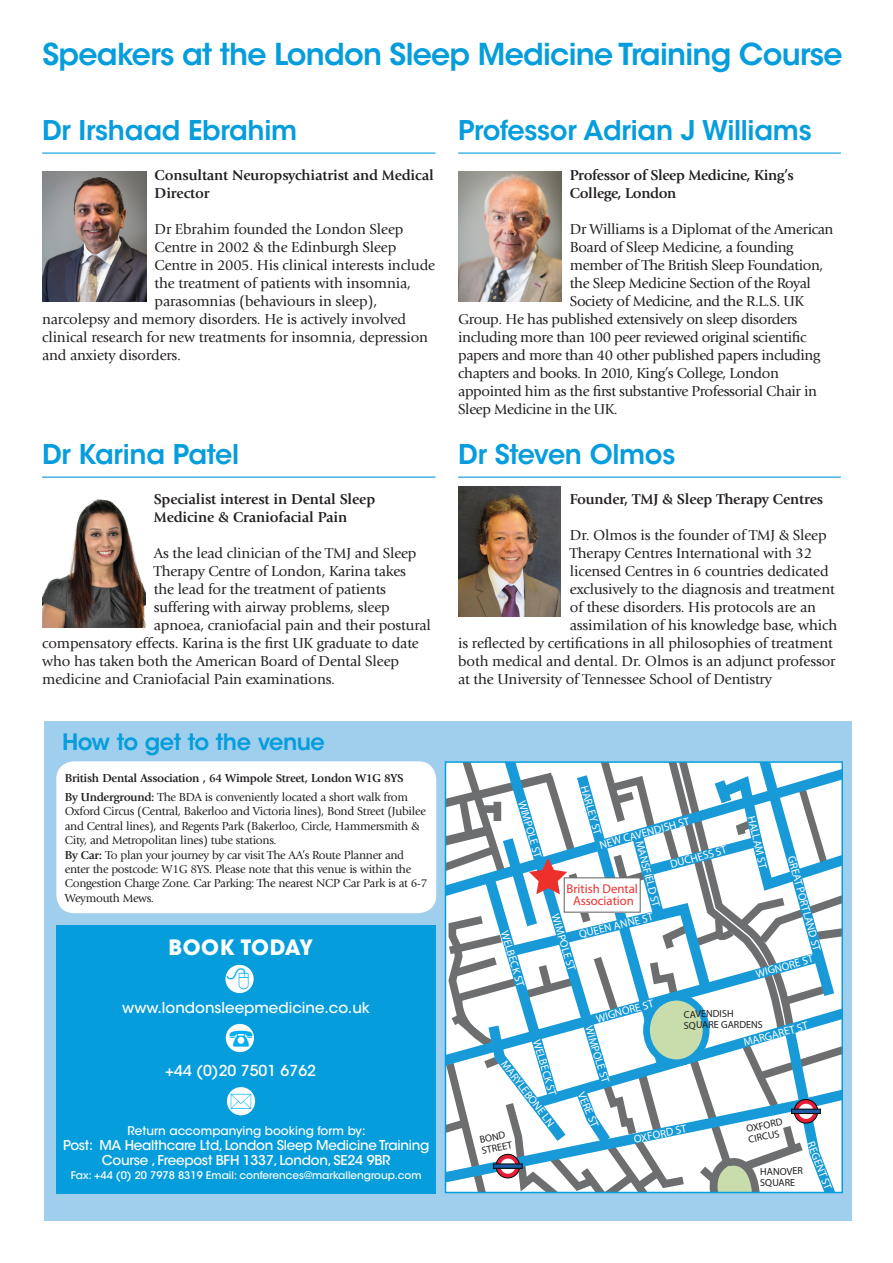
<style>
.page{position:relative;width:893px;height:1263px;background:#fff}
.page>*{position:absolute;margin:0;border:0;box-sizing:border-box;transform-origin:0 0}
.t1{font:600 30px "ITC Avant Garde Std";letter-spacing:-.025em;color:#069ddc}
.t2{font:600 27px "ITC Avant Garde Std";letter-spacing:-.01em;color:#069ddc}
.t3{font:600 22.5px "ITC Avant Garde Std";letter-spacing:-.025em;color:#069ddc}
.t4{font:700 21px "ITC Avant Garde Std";letter-spacing:-.01em;color:#fff}
.t5{font:15px "Giovanni Std";letter-spacing:-.01em;color:#231f20}
.t6{font:700 15px/18px "Giovanni Std";letter-spacing:-.01em;color:#231f20}
.t7{font:500 15px "ITC Avant Garde Std";color:#fff}
.t8{font:500 13.5px/15px "ITC Avant Garde Std";letter-spacing:-.02em;color:#fff;text-align:center}
.t9{font:700 12.75px/12px "Bliss";color:#ed302b;text-align:center}
.t10{font:12px/14.4px "Giovanni Std";letter-spacing:-.025em;color:#231f20}
.t11{font:700 12px/18.6px "Giovanni Std";letter-spacing:-.025em;color:#231f20}
.t12{font:500 12px "ITC Avant Garde Std";color:#fff}
.t13{font:700 11.1px "Bliss";color:#fff}
.t14{font:500 10.5px "ITC Avant Garde Std";color:#fff}
.t15{font:700 10.2px/11.1px "Bliss";color:#201d1e}
.s1{font-weight:400}
.s2{font-weight:700}
</style>
<div class="page">
<div style="left:44px;top:721px;width:807px;height:499px;background:#a0cfee"></div>
<div style="left:56px;top:761px;width:380px;height:152px;background:#fff;border-radius:18px"></div>
<hr style="left:42px;top:153px;width:393px;height:1px;background:#069ddc">
<hr style="left:42px;top:477px;width:393px;height:1px;background:#069ddc">
<img style="left:42px;top:499px;width:103px;height:128px">
<img style="left:43px;top:172px;width:103px;height:129px">
<hr style="left:458px;top:153px;width:383px;height:1px;background:#069ddc">
<hr style="left:458px;top:477px;width:383px;height:1px;background:#069ddc">
<img style="left:458px;top:171px;width:103px;height:130px">
<img style="left:458px;top:487px;width:102px;height:129px">
<div style="left:56px;top:925px;width:380px;height:268px;background:#069ddc"></div>
<svg style="left:225px;top:965px;width:29px;height:28px"></svg>
<div style="left:226px;top:1024px;width:28px;height:28px;background:#fff;border-radius:50%"></div>
<div style="left:227px;top:1087px;width:28px;height:28px;background:#fff;border-radius:50%"></div>
<svg style="left:448px;top:764px;width:392px;height:426px;background:#b8d4e0"></svg>
<svg style="left:496px;top:1154px;width:24px;height:24px"></svg>
<div style="left:496px;top:1154px;width:24px;height:24px;border:1px solid #040503;border-radius:50%"></div>
<svg style="left:500px;top:1158px;width:15px;height:16px"></svg>
<hr style="left:493px;top:1164px;width:29px;height:4px;background:#195aa3">
<div style="left:493px;top:1163px;width:30px;height:6px;border:1px solid #040503"></div>
<div style="left:445px;top:761px;width:398px;height:432px;border:2px solid #069ddc"></div>
<svg style="left:227px;top:967px;width:22px;height:22px"></svg>
<h1 class="t1" style="left:43px;top:35px;width:802px">Speakers at the London Sleep Medicine Training Course</h1>
<h2 class="t2" style="left:42px;top:113px;width:257px">Dr Irshaad Ebrahim</h2>
<p class="t6" style="left:155px;top:166px;width:281px">Consultant Neuropsychiatrist and Medical<br>Director</p>
<p class="t5" style="left:155px;top:221px;width:250px">Dr Ebrahim founded the London Sleep</p>
<p class="t5" style="left:155px;top:239px;width:243px">Centre in 2002 &amp; the Edinburgh Sleep</p>
<p class="t5" style="left:155px;top:257px;width:282px">Centre in 2005. His clinical interests include</p>
<p class="t5" style="left:155px;top:275px;width:258px">the treatment of patients with insomnia,</p>
<p class="t5" style="left:155px;top:293px;width:224px">parasomnias (behaviours in sleep),</p>
<p class="t5" style="left:42px;top:311px;width:365px">narcolepsy and memory disorders. He is actively involved</p>
<p class="t5" style="left:42px;top:329px;width:387px">clinical research for new treatments for insomnia, depression</p>
<p class="t5" style="left:42px;top:347px;width:140px">and anxiety disorders.</p>
<h2 class="t2" style="left:42px;top:437px;width:198px">Dr Karina Patel</h2>
<p class="t6" style="left:154px;top:490px;width:223px">Specialist interest in Dental Sleep<br>Medicine &amp; Craniofacial Pain</p>
<p class="t5" style="left:154px;top:545px;width:264px">As the lead clinician of the TMJ and Sleep</p>
<p class="t5" style="left:154px;top:563px;width:254px">Therapy Centre of London, Karina takes</p>
<p class="t5" style="left:154px;top:581px;width:234px">the lead for the treatment of patients</p>
<p class="t5" style="left:154px;top:599px;width:237px">suffering with airway problems, sleep</p>
<p class="t5" style="left:154px;top:617px;width:279px">apnoea, craniofacial pain and their postural</p>
<p class="t5" style="left:42px;top:635px;width:378px">compensatory effects. Karina is the first UK graduate to date</p>
<p class="t5" style="left:42px;top:653px;width:358px">who has taken both the American Board of Dental Sleep</p>
<p class="t5" style="left:42px;top:671px;width:294px">medicine and Craniofacial Pain examinations.</p>
<h3 class="t3" style="left:62px;top:727px;width:264px">How to get to the venue</h3>
<p class="t11" style="left:65px;top:769px;width:345px">British Dental Association , 64 Wimpole Street, London W1G 8YS<br>By Underground: <span class="s1">The BDA is conveniently located a short walk from</span></p>
<p class="t10" style="left:65px;top:804px;width:364px">Oxford Circus (Central, Bakerloo and Victoria lines), Bond Street (Jubilee and Central lines), and Regents Park (Bakerloo, Circle, Hammersmith &amp; City, and Metropolitan lines) tube stations.<br><span class="s2">By Car:</span> To plan your journey by car visit The AA’s Route Planner and enter the postcode: W1G 8YS. Please note that this venue is within the Congestion Charge Zone. Car Parking: The nearest NCP Car Park is at 6-7<br>Weymouth Mews.</p>
<h3 class="t4" style="left:169px;top:934px;width:29px">BOOK</h3>
<h3 class="t4" style="left:241px;top:934px;width:73px">TODAY</h3>
<p class="t7" style="left:122px;top:998px;width:249px">www.londonsleepmedicine.co.uk</p>
<p class="t7" style="left:165px;top:1061px;width:152px">+44 (0)20 7501 6762</p>
<p class="t12" style="left:128px;top:1123px;width:239px">Return accompanying booking form by:</p>
<p class="t8" style="left:63px;top:1138px;width:368px">Post: MA Healthcare Ltd, London Sleep Medicine Training<br>Course , Freepost BFH 1337, London, SE24 9BR</p>
<p class="t14" style="left:71px;top:1168px;width:352px">Fax: +44 (0) 20 7978 8319 Email: conferences@markallengroup.com</p>
<h2 class="t2" style="left:458px;top:113px;width:355px">Professor Adrian J Williams</h2>
<p class="t6" style="left:570px;top:166px;width:225px">Professor of Sleep Medicine, King’s<br>College, London</p>
<p class="t5" style="left:570px;top:221px;width:265px">Dr Williams is a Diplomat of the American</p>
<p class="t5" style="left:570px;top:239px;width:225px">Board of Sleep Medicine, a founding</p>
<p class="t5" style="left:570px;top:257px;width:255px">member of The British Sleep Foundation,</p>
<p class="t5" style="left:570px;top:275px;width:243px">the Sleep Medicine Section of the Royal</p>
<p class="t5" style="left:570px;top:293px;width:236px">Society of Medicine, and the R.L.S. UK</p>
<p class="t5" style="left:458px;top:311px;width:341px">Group. He has published extensively on sleep disorders</p>
<p class="t5" style="left:458px;top:329px;width:350px">including more than 100 peer reviewed original scientific</p>
<p class="t5" style="left:458px;top:347px;width:364px">papers and more than 40 other published papers including</p>
<p class="t5" style="left:458px;top:365px;width:322px">chapters and books. In 2010, King’s College, London</p>
<p class="t5" style="left:458px;top:383px;width:360px">appointed him as the first substantive Professorial Chair in</p>
<p class="t5" style="left:458px;top:401px;width:161px">Sleep Medicine in the UK.</p>
<h2 class="t2" style="left:458px;top:437px;width:219px">Dr Steven Olmos</h2>
<p class="t6" style="left:570px;top:490px;width:255px">Founder, TMJ &amp; Sleep Therapy Centres</p>
<p class="t5" style="left:570px;top:527px;width:258px">Dr. Olmos is the founder of TMJ &amp; Sleep</p>
<p class="t5" style="left:570px;top:545px;width:244px">Therapy Centres International with 32</p>
<p class="t5" style="left:570px;top:563px;width:260px">licensed Centres in 6 countries dedicated</p>
<p class="t5" style="left:570px;top:581px;width:266px">exclusively to the diagnosis and treatment</p>
<p class="t5" style="left:570px;top:599px;width:248px">of these disorders. His protocols are an</p>
<p class="t5" style="left:570px;top:617px;width:269px">assimilation of his knowledge base, which</p>
<p class="t5" style="left:458px;top:635px;width:376px">is reflected by certifications in all philosophies of treatment</p>
<p class="t5" style="left:458px;top:653px;width:379px">both medical and dental. Dr. Olmos is an adjunct professor</p>
<p class="t5" style="left:458px;top:671px;width:315px">at the University of Tennessee School of Dentistry</p>
<p class="t13" style="left:528px;top:799px;width:60px;rotate:74deg">WIMPOLE ST</p>
<p class="t13" style="left:511px;top:929px;width:59px;rotate:73deg">WELBECK ST</p>
<p class="t13" style="left:591px;top:784px;width:52px;rotate:74deg">HARLEY ST</p>
<p class="t13" style="left:598px;top:838px;width:94px;rotate:-15deg">NEW CAVENDISH ST</p>
<p class="t13" style="left:669px;top:858px;width:60px;rotate:-16deg">DUCHESS ST</p>
<p class="t13" style="left:646px;top:839px;width:70px;rotate:75deg">MANSFIELD ST</p>
<p class="t9" style="left:566px;top:882px;width:73px">British Dental<br>Association</p>
<p class="t13" style="left:577px;top:928px;width:77px;rotate:-14deg">QUEEN ANNE ST</p>
<p class="t13" style="left:562px;top:912px;width:60px;rotate:73deg">WIMPOLE ST</p>
<p class="t13" style="left:572px;top:930px;width:77px;rotate:-15deg">QUEEN ANNE ST</p>
<p class="t13" style="left:758px;top:814px;width:55px;rotate:77deg">HALLAM ST</p>
<p class="t13" style="left:798px;top:854px;width:100px;rotate:75deg">GREAT PORTLAND ST</p>
<p class="t13" style="left:754px;top:968px;width:61px;rotate:-16deg">WIGNORE ST</p>
<p class="t13" style="left:543px;top:1038px;width:59px;rotate:73deg">WELBECK ST</p>
<p class="t13" style="left:509px;top:1058px;width:81px;rotate:53deg">MARYLEBONE LN</p>
<p class="t15" style="left:479px;top:1134px;width:32px;rotate:-11deg">BOND<br>STREET</p>
<p class="t13" style="left:594px;top:1013px;width:61px;rotate:-16deg">WIGNORE ST</p>
<p class="t15" style="left:684px;top:1008px;width:81px;rotate:-1deg">CAVENDISH<br>SQUARE GARDENS</p>
<p class="t13" style="left:595px;top:1024px;width:60px;rotate:73deg">WIMPOLE ST</p>
<p class="t13" style="left:742px;top:1036px;width:68px;rotate:-15deg">MARGARET ST</p>
<p class="t13" style="left:587px;top:1090px;width:38px;rotate:66deg">VERE ST</p>
<p class="t13" style="left:632px;top:1133px;width:55px;rotate:-12deg">OXFORD ST</p>
<p class="t15" style="left:745px;top:1123px;width:38px;rotate:-12deg">OXFORD<br>CIRCUS</p>
<p class="t13" style="left:817px;top:1139px;width:52px;rotate:69deg">REGENT ST</p>
<p class="t15" style="left:760px;top:1166px;width:44px;rotate:-1deg">HANOVER<br>SQUARE</p>
</div>
